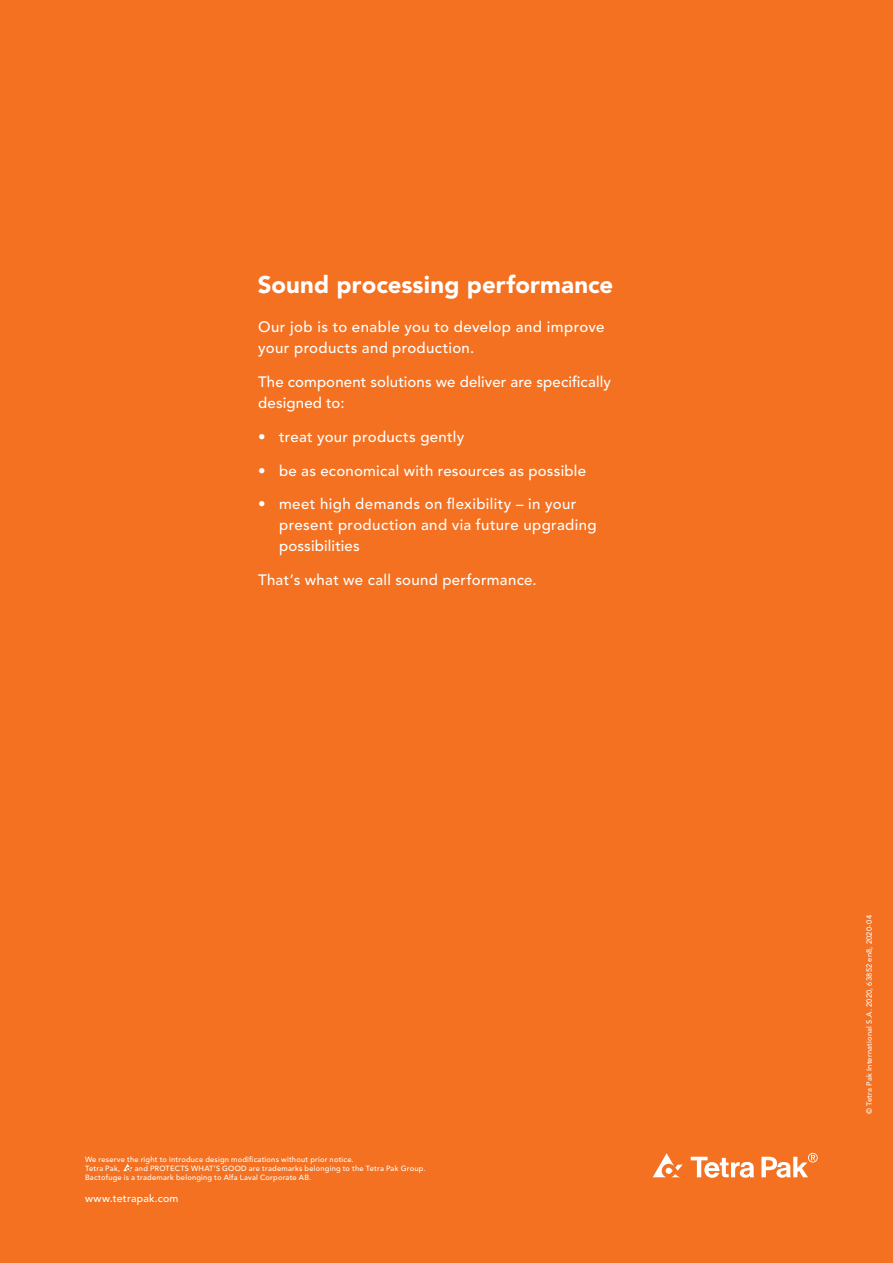
<style>
.page{position:relative;width:893px;height:1263px;background:#f37121}
.page>*{position:absolute;margin:0;border:0;box-sizing:border-box;transform-origin:0 0}
.t1{font:900 24px "Avenir LT Std";letter-spacing:.005em;color:#fff}
.t2{font:500 15px/21px "Avenir LT Std";letter-spacing:.02em;color:#fff}
.t3{font:500 10.5px "Avenir LT Std";letter-spacing:.025em;color:#fff}
.t4{font:500 7.5px/9px "Avenir LT Std";letter-spacing:.03em;color:#fff}
</style>
<div class="page">
<svg style="left:123px;top:1164px;width:9px;height:7px"></svg>
<svg style="left:691px;top:1157px;width:63px;height:21px"></svg>
<svg style="left:653px;top:1153px;width:30px;height:24px"></svg>
<svg style="left:761px;top:1153px;width:57px;height:25px"></svg>
<h1 class="t1" style="left:258px;top:270px;width:357px">Sound processing performance</h1>
<p class="t2" style="left:258px;top:317px;width:348px">Our job is to enable you to develop and improve your products and production.</p>
<p class="t2" style="left:258px;top:372px;width:354px">The component solutions we deliver are specifically designed to:</p>
<p class="t2" style="left:258px;top:427px;width:208px">• treat your products gently</p>
<p class="t2" style="left:258px;top:460px;width:330px">• be as economical with resources as possible</p>
<p class="t2" style="left:279px;top:494px;width:319px;text-indent:-21px">• meet high demands on flexibility – in your present production and via future upgrading possibilities</p>
<p class="t2" style="left:258px;top:570px;width:280px">That’s what we call sound performance.</p>
<p class="t4" style="left:85px;top:1155px;width:270px">We reserve the right to introduce design modifications without prior notice.<br>Tetra Pak,</p>
<p class="t4" style="left:85px;top:1164px;width:342px;text-indent:50px">and PROTECTS WHAT’S GOOD are trademarks belonging to the Tetra Pak Group.<br>Bactofuge is a trademark belonging to Alfa Laval Corporate AB.</p>
<p class="t3" style="left:85px;top:1192px;width:95px">www.tetrapak.com</p>
<p class="t4" style="left:865px;top:1114px;width:200px;rotate:-90deg">© Tetra Pak International S.A. 2020, 63852 en8, 2020-04</p>
</div>
